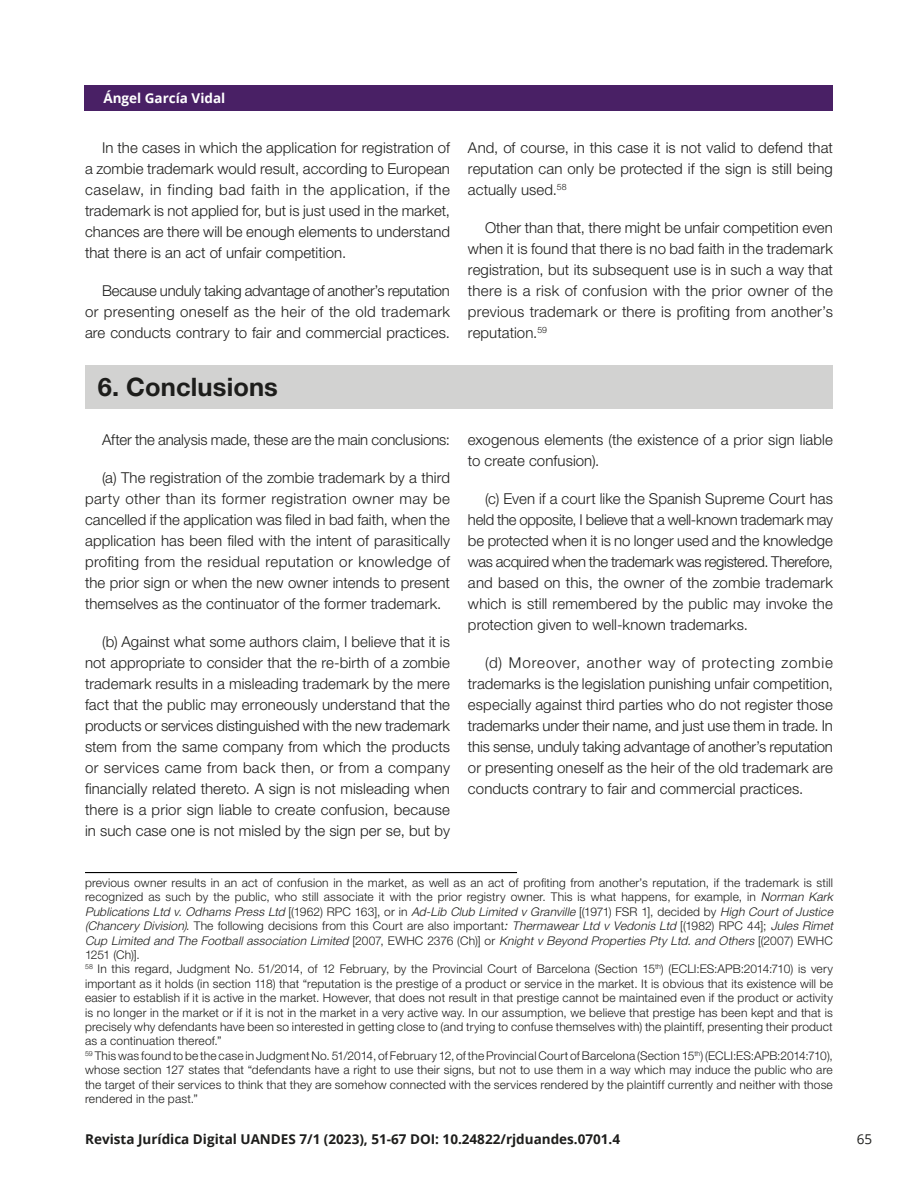
<style>
.page{position:relative;width:918px;height:1188px;background:#fff}
.page>*{position:absolute;margin:0;border:0;box-sizing:border-box;transform-origin:0 0}
.t1{font:700 25.5px "Helvetica Neue LT Std";letter-spacing:.005em;color:#1d1d1b}
.t2{font:300 15px/21px "Helvetica Neue LT Std";letter-spacing:.005em;color:#1d1d1b;text-align:justify}
.t3{font:700 13.5px "Open Sans";color:#1d1d1b}
.t4{font:700 13.5px "Open Sans";color:#fff}
.t5{font:13.5px "Open Sans";color:#1d1d1b}
.t6{font:300 12px/14.4px "Helvetica Neue LT Std";letter-spacing:.015em;color:#1d1d1b}
.s1{font-style:italic}
.s2{font-family:"Helvetica Neue";font-weight:400;font-style:italic}
</style>
<div class="page">
<div style="left:84px;top:85px;width:749px;height:26px;background:#492065"></div>
<hr style="left:85px;top:872px;width:432px;height:1px;background:#000">
<div style="left:85px;top:365px;width:748px;height:44px;background:#d2d2d1"></div>
<p class="t4" style="left:103px;top:89px;width:123px">Ángel García Vidal</p>
<p class="t2" style="left:85px;top:136px;width:367px;text-indent:17px">In the cases in which the application for registration of a zombie trademark would result, according to European caselaw, in finding bad faith in the application, if the trademark is not applied for, but is just used in the market, chances are there will be enough elements to understand that there is an act of unfair competition.</p>
<p class="t2" style="left:85px;top:279px;width:367px;text-indent:17px">Because unduly taking advantage of another’s reputation or presenting oneself as the heir of the old trademark are conducts contrary to fair and commercial practices.</p>
<h1 class="t1" style="left:98px;top:371px;width:182px">6. Conclusions</h1>
<p class="t2" style="left:102px;top:429px;width:349px">After the analysis made, these are the main conclusions:</p>
<p class="t2" style="left:85px;top:467px;width:367px;text-indent:17px">(a) The registration of the zombie trademark by a third party other than its former registration owner may be cancelled if the application was filed in bad faith, when the application has been filed with the intent of parasitically profiting from the residual reputation or knowledge of the prior sign or when the new owner intends to present themselves as the continuator of the former trademark.</p>
<p class="t2" style="left:85px;top:631px;width:367px;text-indent:17px">(b) Against what some authors claim, I believe that it is not appropriate to consider that the re-birth of a zombie trademark results in a misleading trademark by the mere fact that the public may erroneously understand that the products or services distinguished with the new trademark stem from the same company from which the products or services came from back then, or from a company financially related thereto. A sign is not misleading when there is a prior sign liable to create confusion, because in such case one is not misled by the sign per se, but by</p>
<p class="t2" style="left:468px;top:136px;width:366px">And, of course, in this case it is not valid to defend that reputation can only be protected if the sign is still being actually used.<sup>58</sup></p>
<p class="t2" style="left:468px;top:216px;width:367px;text-indent:17px">Other than that, there might be unfair competition even when it is found that there is no bad faith in the trademark registration, but its subsequent use is in such a way that there is a risk of confusion with the prior owner of the previous trademark or there is profiting from another’s reputation.<sup>59</sup></p>
<p class="t2" style="left:468px;top:429px;width:366px">exogenous elements (the existence of a prior sign liable to create confusion).</p>
<p class="t2" style="left:468px;top:488px;width:366px;text-indent:17px">(c) Even if a court like the Spanish Supreme Court has held the opposite, I believe that a well-known trademark may be protected when it is no longer used and the knowledge was acquired when the trademark was registered. Therefore, and based on this, the owner of the zombie trademark which is still remembered by the public may invoke the protection given to well-known trademarks.</p>
<p class="t2" style="left:468px;top:652px;width:366px;text-indent:17px">(d) Moreover, another way of protecting zombie trademarks is the legislation punishing unfair competition, especially against third parties who do not register those trademarks under their name, and just use them in trade. In this sense, unduly taking advantage of another’s reputation or presenting oneself as the heir of the old trademark are conducts contrary to fair and commercial practices.</p>
<p class="t6" style="left:85px;top:875px;width:752px">previous owner results in an act of confusion in the market, as well as an act of profiting from another’s reputation, if the trademark is still recognized as such by the public, who still associate it with the prior registry owner. This is what happens, for example, in <span class="s1">Norman Kark Publications Ltd v. Odhams Press Ltd</span> [ ( 1 9 6 2 ) R P C 1 6 3 ] , o r i n <span class="s1">Ad-Lib Club Limited v Granville</span> [ ( 1 9 7 1 ) F S R 1 ] , d e c i d e d b y <span class="s1">High Court of Justice (Chancery Division)</span>. The following decisions from this Court are also important<span class="s2">:</span> <span class="s1">Thermawear Ltd v Vedonis Ltd</span> [(1982) RPC 44]; <span class="s1">Jules Rimet Cup Limited and The Football association Limited</span> [ 2 0 0 7, E W H C 2 3 7 6 ( C h ) ] o r <span class="s1">Knight v Beyond Properties Pty Ltd. and Others</span> [ ( 2 0 0 7 ) E W H C 1251 (Ch)].<br><sup>58</sup> In this regard, Judgment No. 51/2014, of 12 February, by the Provincial Court of Barcelona (Section 15<sup>th</sup>) (ECLI:ES:APB:2014:710) is very important as it holds (in section 118) that “reputation is the prestige of a product or service in the market. It is obvious that its existence will be easier to establish if it is active in the market. However, that does not result in that prestige cannot be maintained even if the product or activity is no longer in the market or if it is not in the market in a very active way. In our assumption, we believe that prestige has been kept and that is precisely why defendants have been so interested in getting close to (and trying to confuse themselves with) the plaintiff, presenting their product as a continuation thereof.”<br><sup>59</sup> This was found to be the case in Judgment No. 51/2014, of February 12, of the Provincial Court of Barcelona (Section 15<sup>th</sup>) (ECLI:ES:APB:2014:710), whose section 127 states that “defendants have a right to use their signs, but not to use them in a way which may induce the public who are the target of their services to think that they are somehow connected with the services rendered by the plaintiff currently and neither with those rendered in the past.”</p>
<p class="t3" style="left:85px;top:1130px;width:536px">Revista Jurídica Digital UANDES 7/1 (2023), 51-67 DOI: 10.24822/rjduandes.0701.4</p>
<p class="t5" style="left:857px;top:1130px;width:17px">65</p>
</div>
